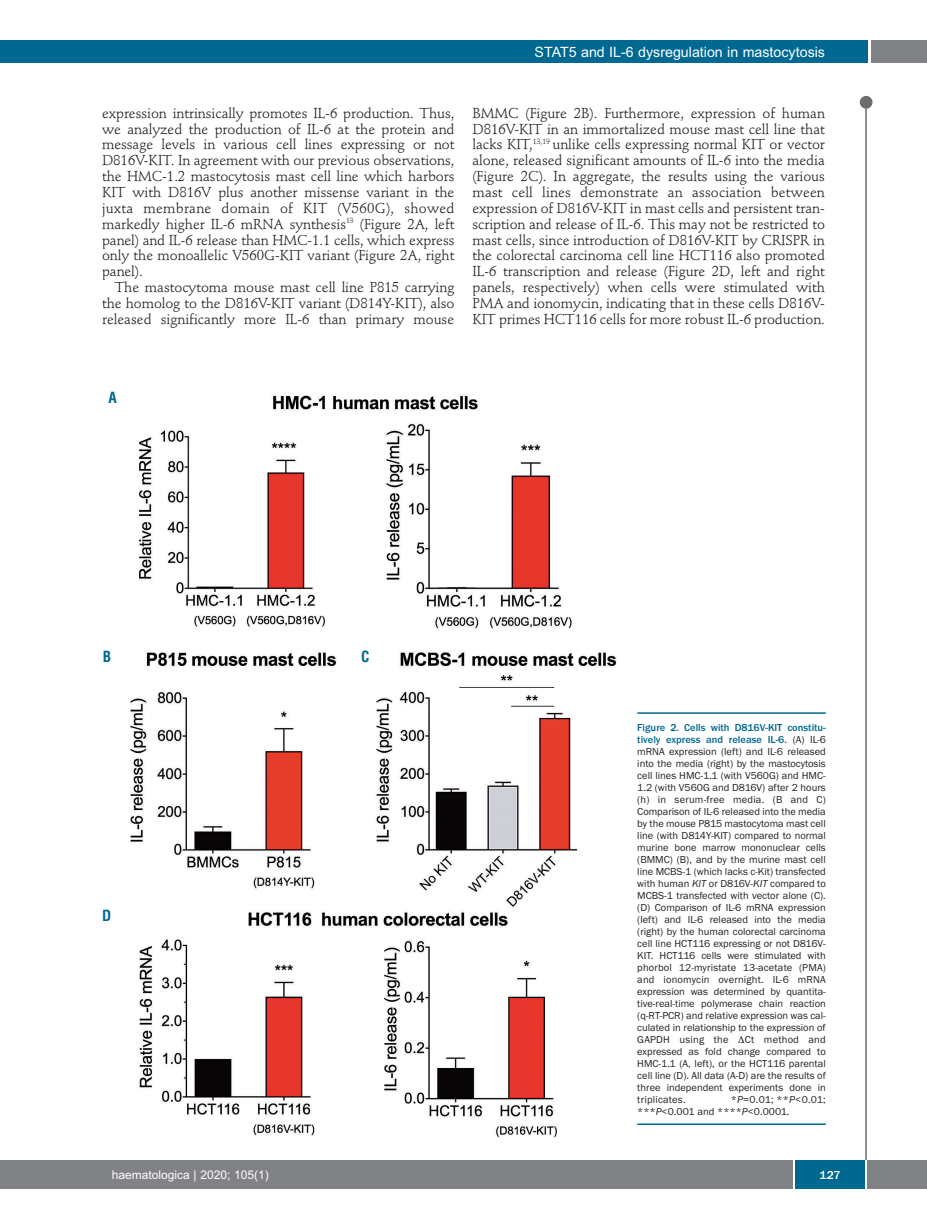
<style>
.page{position:relative;width:927px;height:1225px;background:#fff}
.page>*{position:absolute;margin:0;border:0;box-sizing:border-box;transform-origin:0 0}
.t1{font:700 condensed 15px "Helvetica";color:#006991}
.t2{font:14.25px/15.9px "Stempel Schneidler";letter-spacing:-.005em;color:#231f20;text-align:justify}
.t3{font:14.25px "Arial";color:#fff}
.t4{font:12px "Arial";color:#fff}
.t5{font:500 12px "Franklin Gothic";color:#fff}
.t6{font:10.5px/12px "Franklin Gothic";color:#231f20;text-align:justify}
.s1{font-weight:500;color:#006991}
.s2{font-style:italic}
</style>
<div class="page">
<div style="left:860px;top:96px;width:12px;height:13px;background:#6c6d70;border-radius:50%"></div>
<hr style="left:865px;top:98px;width:2px;height:1062px;background:#6c6d70">
<div style="left:871px;top:40px;width:56px;height:22px;background:#808285"></div>
<div style="left:18px;top:40px;width:849px;height:22px;background:#006991"></div>
<div style="left:17px;top:1160px;width:910px;height:28px;background:#808285"></div>
<div style="left:795px;top:1160px;width:70px;height:28px;background:#006991"></div>
<hr style="left:793px;top:1160px;width:2px;height:28px;background:#fff">
<hr style="left:865px;top:1160px;width:2px;height:28px;background:#fff">
<div style="left:0;top:40px;width:19px;height:22px;background:#006991"></div>
<div style="left:0;top:1160px;width:18px;height:28px;background:#808285"></div>
<img style="left:130px;top:394px;width:487px;height:744px">
<hr style="left:637px;top:712px;width:189px;height:2px;background:#006991">
<hr style="left:637px;top:1123px;width:189px;height:2px;background:#006991">
<p class="t3" style="left:534px;top:44px;width:292px">STAT5 and IL-6 dysregulation in mastocytosis</p>
<p class="t2" style="left:102px;top:106px;width:354px">expression intrinsically promotes IL-6 production. Thus, we analyzed the production of IL-6 at the protein and message levels in various cell lines expressing or not D816V-KIT. In agreement with our previous observations, the HMC-1.2 mastocytosis mast cell line which harbors KIT with D816V plus another missense variant in the juxta membrane domain of KIT (V560G), showed markedly higher IL-6 mRNA synthesis<sup>13</sup> (Figure 2A, left panel) and IL-6 release than HMC-1.1 cells, which express only the monoallelic V560G-KIT variant (Figure 2A, right panel).</p>
<p class="t2" style="left:102px;top:281px;width:354px;text-indent:13px">The mastocytoma mouse mast cell line P815 carrying the homolog to the D816V-KIT variant (D814Y-KIT), also released significantly more IL-6 than primary mouse</p>
<p class="t2" style="left:472px;top:106px;width:354px">BMMC (Figure 2B). Furthermore, expression of human D816V-KIT in an immortalized mouse mast cell line that lacks KIT,<sup>13,19</sup> unlike cells expressing normal KIT or vector alone, released significant amounts of IL-6 into the media (Figure 2C). In aggregate, the results using the various mast cell lines demonstrate an association between expression of D816V-KIT in mast cells and persistent tran&shy;scription and release of IL-6. This may not be restricted to mast cells, since introduction of D816V-KIT by CRISPR in the colorectal carcinoma cell line HCT116 also promoted IL-6 transcription and release (Figure 2D, left and right panels, respectively) when cells were stimulated with PMA and ionomycin, indicating that in these cells D816V-KIT primes HCT116 cells for more robust IL-6 production.</p>
<p class="t1" style="left:108px;top:389px;width:10px">A</p>
<p class="t1" style="left:103px;top:648px;width:10px">B</p>
<p class="t1" style="left:102px;top:907px;width:11px">D</p>
<p class="t1" style="left:361px;top:648px;width:10px">C</p>
<p class="t6" style="left:637px;top:721px;width:190px"><span class="s1">Figure 2. Cells with D816V-KIT constitu&shy;tively express and release IL-6.</span> (A) IL-6 mRNA expression (left) and IL-6 released into the media (right) by the mastocytosis cell lines HMC-1.1 (with V560G) and HMC-1.2 (with V560G and D816V) after 2 hours (h) in serum-free media. (B and C)<br>Comparison of IL-6 released into the media by the mouse P815 mastocytoma mast cell line (with D814Y-KIT) compared to normal murine bone marrow mononuclear cells (BMMC) (B), and by the murine mast cell line MCBS-1 (which lacks c-Kit) transfected with human <span class="s2">KIT</span> or D816V-<span class="s2">KIT</span> compared to MCBS-1 transfected with vector alone (C). (D) Comparison of IL-6 mRNA expression (left) and IL-6 released into the media (right) by the human colorectal carcinoma cell line HCT116 expressing or not D816V-KIT. HCT116 cells were stimulated with phorbol 12-myristate 13-acetate (PMA) and ionomycin overnight. IL-6 mRNA expression was determined by quantita&shy;tive-real-time polymerase chain reaction (q-RT-PCR) and relative expression was cal&shy;culated in relationship to the expression of GAPDH using the</p>
<p class="t6" style="left:637px;top:1033px;width:190px;text-indent:108px">Ct method and expressed as fold change compared to HMC-1.1 (A, left), or the HCT116 parental cell line (D). All data (A-D) are the results of three independent experiments done in triplicates.</p>
<p class="t6" style="left:637px;top:1093px;width:190px;text-indent:93px">*<span class="s2">P</span>=0.01; **<span class="s2">P</span>&lt;0.01; ***<span class="s2">P</span>&lt;0.001 and ****<span class="s2">P</span>&lt;0.0001.</p>
<p class="t4" style="left:112px;top:1167px;width:158px">haematologica | 2020; 105(1)</p>
<p class="t5" style="left:819px;top:1167px;width:22px">127</p>
</div>
